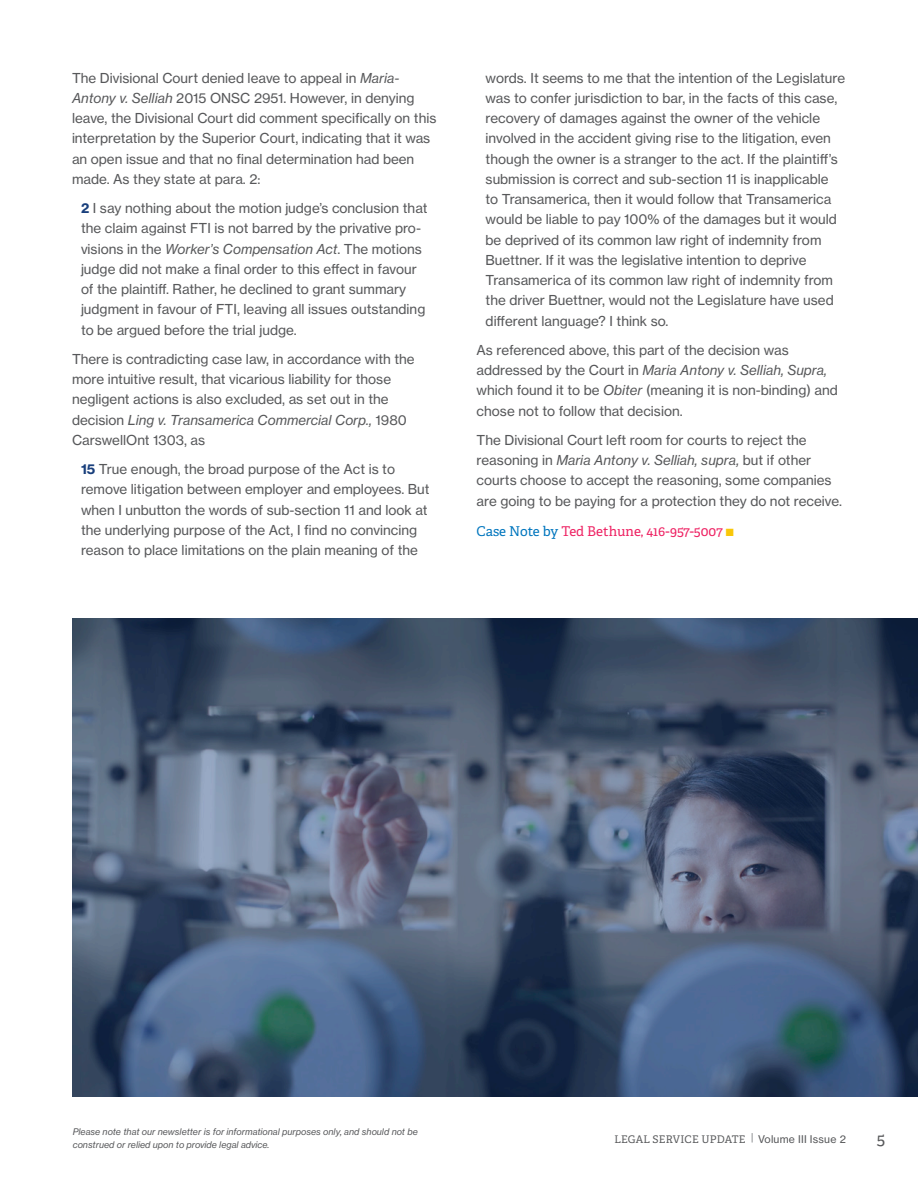
<style>
.page{position:relative;width:918px;height:1188px;background:#fff}
.page>*{position:absolute;margin:0;border:0;box-sizing:border-box;transform-origin:0 0}
.body{font:16.5px "Adelle CYR";color:#57585a}
.body-2{font:13.5px/20.2px "N Haas Grotesk TX Std 55 Rg";color:#57585a}
.Indent_Paragraph{font:13.5px/20.2px "N Haas Grotesk TX Std 55 Rg";color:#57585a}
.body-3{font:13.5px "Adelle CYR";letter-spacing:-.005em;color:#ee2263}
.body-4{font:10.5px "Adelle CYR";letter-spacing:.02em;color:#57585a}
.body-5{font:9px/13.5px "N Haas Grotesk TX Std 56 It";color:#57585a}
.s1{font-family:"N Haas Grotesk TX Std 56 It"}
.s2{font-family:"N Haas Grotesk TX Std 75 Bd";color:#193f7c}
.s3{color:#0076be}
.s4{color:#f9c709}
.s5{color:#87898d}
.s6{font-family:"N Haas Grotesk TX Std 55 Rg"}
</style>
<div class="page">
<svg style="left:72px;top:618px;width:846px;height:479px;background:#495b75"></svg>
<p class="body-2" style="left:72px;top:67px;width:366px">The Divisional Court denied leave to appeal in <span class="s1">Maria-Antony v. Selliah</span> 2015 ONSC 2951. However, in denying leave, the Divisional Court did comment specifically on this interpretation by the Superior Court, indicating that it was an open issue and that no final determination had been made. As they state at para. 2:</p>
<p class="body-2" style="left:81px;top:198px;width:348px"><span class="s2">2</span> I say nothing about the motion judge’s conclusion that the claim against FTI is not barred by the privative pro&shy;visions in the <span class="s1">Worker’s Compensation Act</span>. The motions judge did not make a final order to this effect in favour of the plaintiff. Rather, he declined to grant summary judgment in favour of FTI, leaving all issues outstanding to be argued before the trial judge.</p>
<p class="body-2" style="left:72px;top:349px;width:344px">There is contradicting case law, in accordance with the more intuitive result, that vicarious liability for those negligent actions is also excluded, as set out in the decision <span class="s1">Ling v. Transamerica Commercial Corp.,</span> 1980<br>CarswellOnt 1303, as</p>
<p class="Indent_Paragraph" style="left:81px;top:459px;width:350px"><span class="s2">15</span> True enough, the broad purpose of the Act is to remove litigation between employer and employees. But when I unbutton the words of sub-section 11 and look at the underlying purpose of the Act, I find no convincing reason to place limitations on the plain meaning of the</p>
<p class="Indent_Paragraph" style="left:486px;top:67px;width:361px">words. It seems to me that the intention of the Legislature was to confer jurisdiction to bar, in the facts of this case, recovery of damages against the owner of the vehicle involved in the accident giving rise to the litigation, even though the owner is a stranger to the act. If the plaintiff’s submission is correct and sub-section 11 is inapplicable<br>to Transamerica, then it would follow that Transamerica would be liable to pay 100% of the damages but it would be deprived of its common law right of indemnity from Buettner. If it was the legislative intention to deprive Transamerica of its common law right of indemnity from the driver Buettner, would not the Legislature have used different language? I think so.</p>
<p class="body-2" style="left:477px;top:340px;width:363px">As referenced above, this part of the decision was addressed by the Court in <span class="s1">Maria Antony v. Selliah, Supra, </span>which found it to be <span class="s1">Obiter</span> (meaning it is non-binding) and chose not to follow that decision.</p>
<p class="body-2" style="left:477px;top:430px;width:367px">The Divisional Court left room for courts to reject the reasoning in <span class="s1">Maria Antony v. Selliah, supra,</span> but if other courts choose to accept the reasoning, some companies are going to be paying for a protection they do not receive.</p>
<p class="body-3" style="left:477px;top:521px;width:259px"><span class="s3">Case Note by</span> Ted Bethune, 416-957-5007 <span class="s4">■</span></p>
<p class="body-5" style="left:73px;top:1125px;width:347px">Please note that our newsletter is for informational purposes only, and should not be construed or relied upon to provide legal advice.</p>
<p class="body-4" style="left:614px;top:1131px;width:233px">LEGAL SERVICE UPDATE <span class="s5">|</span> <span class="s6">Volume III Issue 2</span></p>
<p class="body" style="left:877px;top:1127px;width:10px">5</p>
</div>
